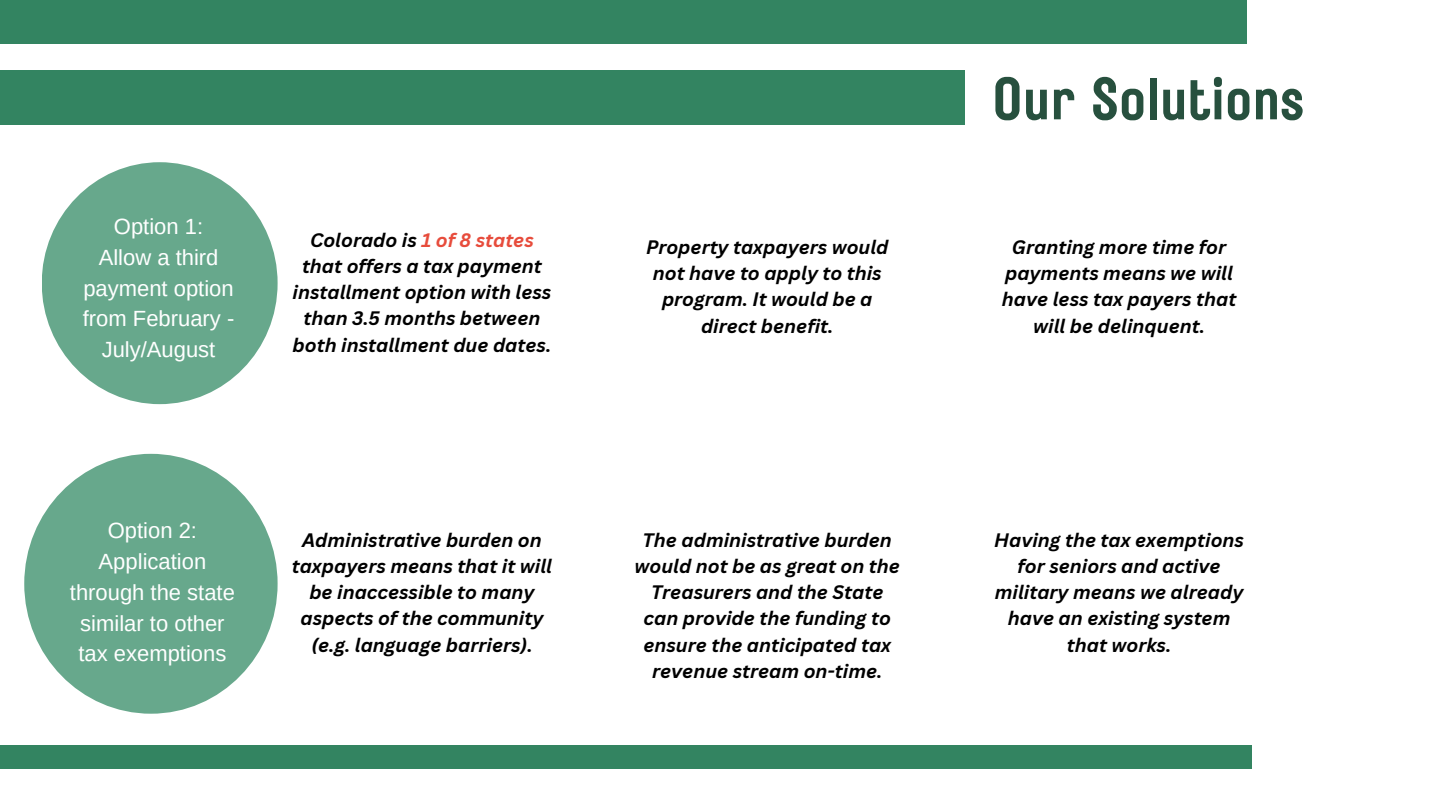
<style>
.page{position:relative;width:1440px;height:810px;background:#fff}
.page>*{position:absolute;margin:0;border:0;box-sizing:border-box;transform-origin:0 0}
.t1{font:59.2px "Rustic Printed";color:#27503e}
.t2{font:22px/30.8px "Arimo";color:#fff;text-align:center}
.t3{font:italic 700 19px/26.2px "Canva Sans";color:#000;text-align:center}
.s1{color:#e74c3c}
</style>
<div class="page">
<div style="left:0;top:71px;width:965px;height:54px;background:#338461"></div>
<div style="left:0;top:0;width:1247px;height:44px;background:#338461"></div>
<div style="left:0;top:746px;width:1252px;height:23px;background:#338461"></div>
<div style="left:42px;top:162px;width:236px;height:242px;background:#67a88c;border-radius:50%"></div>
<div style="left:24px;top:454px;width:254px;height:260px;background:#67a88c;border-radius:50%"></div>
<p class="t2" style="left:83px;top:211px;width:153px">Option 1:<br>Allow a third payment option from February -<br>July/August</p>
<h2 class="t3" style="left:293px;top:226px;width:260px">Colorado is <span class="s1">1 of 8 states </span>that offers a tax payment installment option with less than 3.5 months between both installment due dates.</h2>
<h1 class="t1" style="left:992px;top:59px;width:314px">Our Solutions</h1>
<p class="t3" style="left:646px;top:233px;width:244px">Property taxpayers would not have to apply to this program. It would be a direct benefit.</p>
<p class="t3" style="left:1002px;top:233px;width:236px">Granting more time for payments means we will have less tax payers that will be delinquent.</p>
<p class="t2" style="left:70px;top:515px;width:167px">Option 2:<br>Application through the state similar to other tax exemptions</p>
<p class="t3" style="left:292px;top:526px;width:262px">Administrative burden on taxpayers means that it will be inaccessible to many aspects of the community (e.g. language barriers).</p>
<h2 class="t3" style="left:635px;top:526px;width:267px">The administrative burden would not be as great on the<br>Treasurers and the State can provide the funding to ensure the anticipated tax revenue stream on-time.</h2>
<p class="t3" style="left:994px;top:526px;width:251px">Having the tax exemptions for seniors and active military means we already have an existing system that works.</p>
</div>
